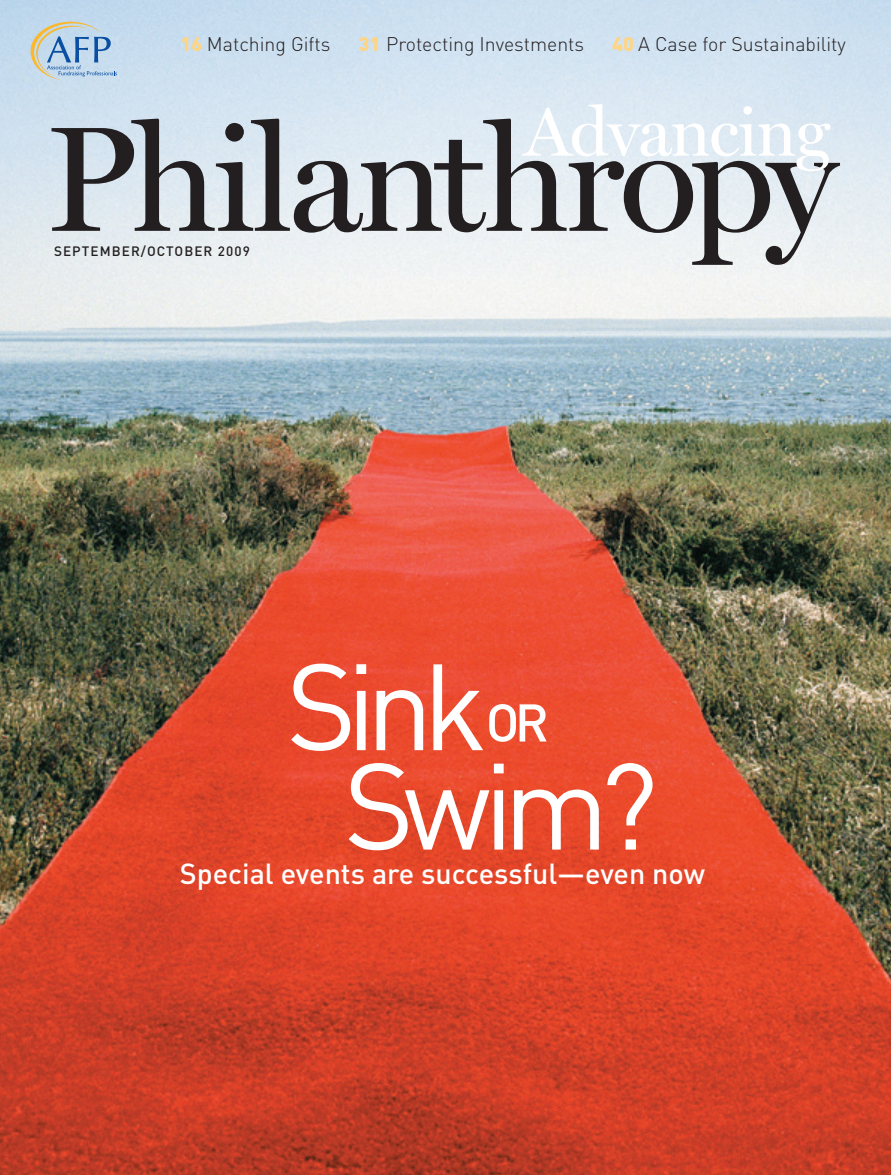
<style>
.page{position:relative;width:891px;height:1175px;background:#fff}
.page>*{position:absolute;margin:0;border:0;box-sizing:border-box;transform-origin:0 0}
.t1{font:150.45px "Miller Display";letter-spacing:-.035em;color:#231f20}
.t2{font:120.45px/99.3px "DIN";letter-spacing:-.09em;color:#fff}
.t3{font:69px "Miller Display";letter-spacing:-.02em;color:#fff}
.t4{font:500 52.2px "DIN";color:#fff}
.t5{font:500 28.65px "DIN";color:#fff}
.t6{font:300 19.5px "DIN";color:#231f20}
.t7{font:500 13.5px "DIN";letter-spacing:.08em;color:#231f20}
.s1{font-weight:900;color:#fed585}
</style>
<div class="page">
<img style="left:0;top:0;width:891px;height:1174px">
<svg style="left:31px;top:22px;width:86px;height:58px;background:#b3c8d5"></svg>
<p class="t6" style="left:181px;top:32px;width:151px"><span class="s1">16</span> Matching Gifts</p>
<p class="t6" style="left:359px;top:32px;width:227px"><span class="s1">31</span> Protecting Investments</p>
<p class="t6" style="left:612px;top:32px;width:235px"><span class="s1">40</span> A Case for Sustainability</p>
<p class="t3" style="left:524px;top:91px;width:308px">Advancing</p>
<p class="t1" style="left:45px;top:90px;width:793px">Philanthropy</p>
<p class="t7" style="left:54px;top:242px;width:197px">September/October 2009</p>
<p class="t2" style="left:344px;top:654px;width:316px;text-indent:-57px">Sink<br>Swim?</p>
<p class="t4" style="left:486px;top:689px;width:58px">OR</p>
<p class="t5" style="left:180px;top:855px;width:527px">Special events are successful—even now</p>
</div>
